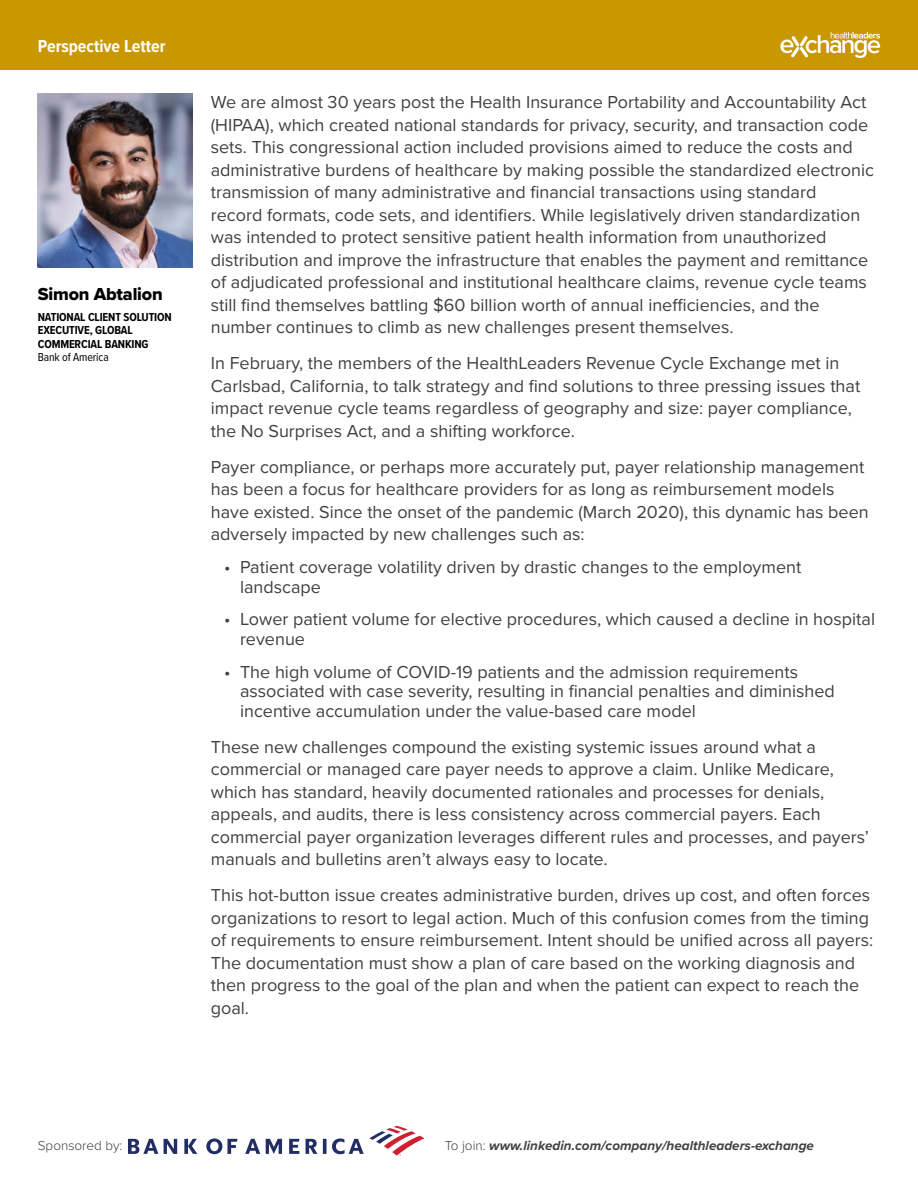
<style>
.page{position:relative;width:918px;height:1188px;background:#fff}
.page>*{position:absolute;margin:0;border:0;box-sizing:border-box;transform-origin:0 0}
.t1{font:18px/22.5px "Proxima Nova";color:#414042}
.t2{font:700 18px "Proxima Nova Cond";color:#fff}
.t3{font:18px "Proxima Nova Extrabld";letter-spacing:-.01em;color:#000}
.t4{font:italic 700 13.5px "Proxima Nova";color:#414042}
.t5{font:300 13.5px "Proxima Nova";color:#414042}
.t6{font:700 12px/13.5px "Proxima Nova Cond";letter-spacing:-.01em;color:#000}
.t7{font:12px "Proxima Nova Cond";letter-spacing:-.01em;color:#000}
.s1{font-weight:300;font-style:normal}
</style>
<div class="page">
<div style="left:0;top:0;width:918px;height:69px;background:#c99700"></div>
<svg style="left:780px;top:32px;width:100px;height:26px"></svg>
<svg style="left:128px;top:1126px;width:296px;height:30px"></svg>
<img style="left:38px;top:94px;width:155px;height:173px">
<p class="t2" style="left:38px;top:33px;width:129px">Perspective Letter</p>
<p class="t3" style="left:38px;top:280px;width:126px">Simon Abtalion</p>
<p class="t6" style="left:38px;top:310px;width:135px">NATIONAL CLIENT SOLUTION<br>EXECUTIVE, GLOBAL<br>COMMERCIAL BANKING</p>
<p class="t7" style="left:38px;top:349px;width:72px">Bank of America</p>
<p class="t1" style="left:211px;top:91px;width:665px">We are almost 30 years post the Health Insurance Portability and Accountability Act (HIPAA), which created national standards for privacy, security, and transaction code sets. This congressional action included provisions aimed to reduce the costs and administrative burdens of healthcare by making possible the standardized electronic transmission of many administrative and financial transactions using standard<br>record formats, code sets, and identifiers. While legislatively driven standardization was intended to protect sensitive patient health information from unauthorized distribution and improve the infrastructure that enables the payment and remittance of adjudicated professional and institutional healthcare claims, revenue cycle teams still find themselves battling $60 billion worth of annual inefficiencies, and the number continues to climb as new challenges present themselves.</p>
<p class="t1" style="left:211px;top:352px;width:651px">In February, the members of the HealthLeaders Revenue Cycle Exchange met in Carlsbad, California, to talk strategy and find solutions to three pressing issues that impact revenue cycle teams regardless of geography and size: payer compliance, the No Surprises Act, and a shifting workforce.</p>
<p class="t1" style="left:211px;top:456px;width:659px">Payer compliance, or perhaps more accurately put, payer relationship management has been a focus for healthcare providers for as long as reimbursement models have existed. Since the onset of the pandemic (March 2020), this dynamic has been adversely impacted by new challenges such as:</p>
<p class="t1" style="left:240px;top:558px;width:563px;line-height:19.4px;text-indent:-16px">• Patient coverage volatility driven by drastic changes to the employment landscape</p>
<p class="t1" style="left:240px;top:610px;width:637px;line-height:19.4px;text-indent:-16px">• Lower patient volume for elective procedures, which caused a decline in hospital revenue</p>
<p class="t1" style="left:240px;top:662px;width:596px;line-height:19.4px;text-indent:-16px">• The high volume of COVID-19 patients and the admission requirements associated with case severity, resulting in financial penalties and diminished incentive accumulation under the value-based care model</p>
<p class="t1" style="left:211px;top:736px;width:660px">These new challenges compound the existing systemic issues around what a commercial or managed care payer needs to approve a claim. Unlike Medicare, which has standard, heavily documented rationales and processes for denials, appeals, and audits, there is less consistency across commercial payers. Each commercial payer organization leverages different rules and processes, and payers’ manuals and bulletins aren’t always easy to locate.</p>
<p class="t1" style="left:211px;top:884px;width:664px">This hot-button issue creates administrative burden, drives up cost, and often forces organizations to resort to legal action. Much of this confusion comes from the timing of requirements to ensure reimbursement. Intent should be unified across all payers:<br>The documentation must show a plan of care based on the working diagnosis and then progress to the goal of the plan and when the patient can expect to reach the goal.</p>
<p class="t5" style="left:38px;top:1136px;width:86px">Sponsored by:</p>
<p class="t4" style="left:445px;top:1136px;width:371px"><span class="s1">To join:</span> www.linkedin.com/company/healthleaders-exchange</p>
</div>
